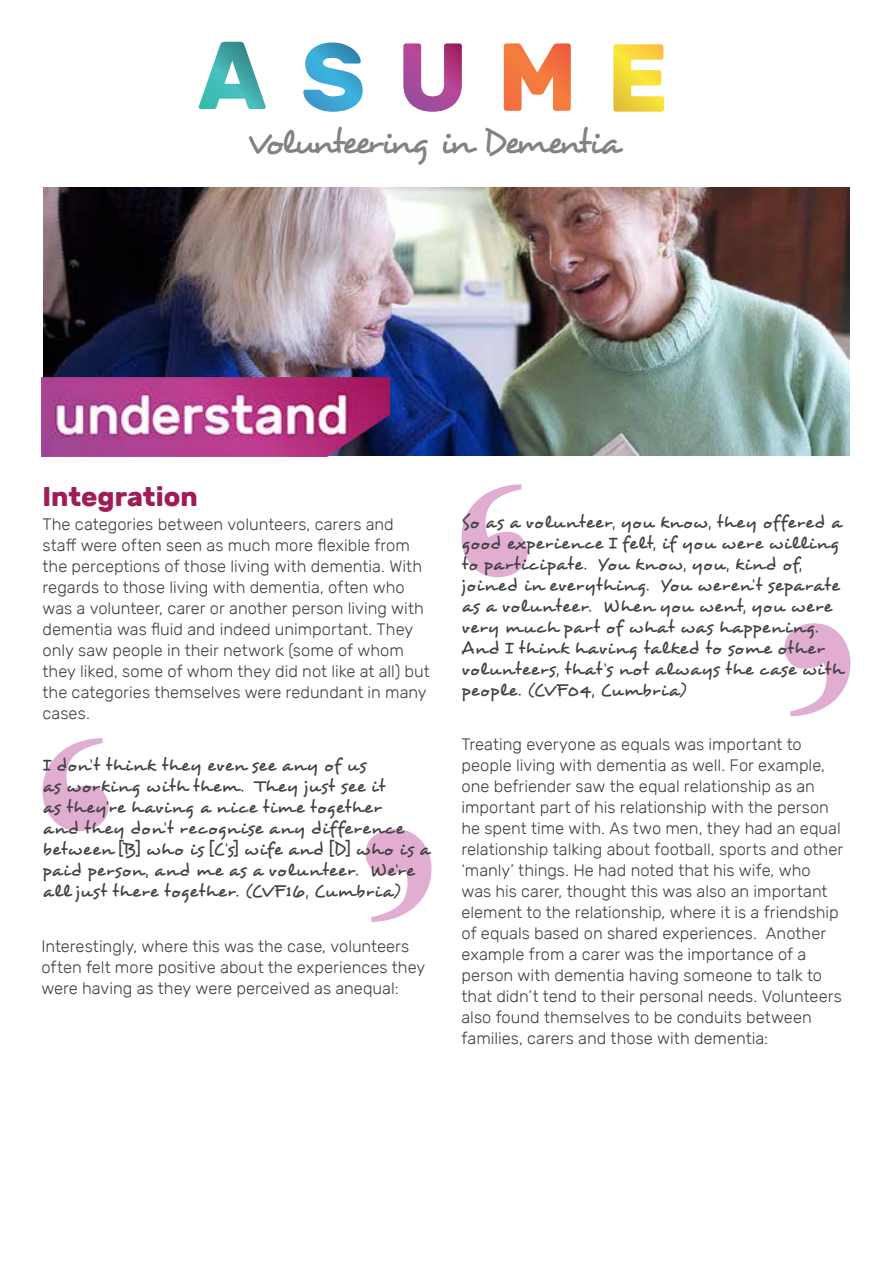
<style>
.page{position:relative;width:893px;height:1263px;background:#fff}
.page>*{position:absolute;margin:0;border:0;box-sizing:border-box;transform-origin:0 0}
.t1{font:34.8px "Desyrel";letter-spacing:-.095em;color:#808285}
.t2{font:700 27px "Rubik";color:#9d1d56}
.t3{font:18px/21px "Desyrel";letter-spacing:.035em;color:#414042}
.t4{font:300 16.5px/21px "Rubik";color:#414042}
</style>
<div class="page">
<svg style="left:199px;top:42px;width:67px;height:67px"></svg>
<svg style="left:303px;top:42px;width:60px;height:70px"></svg>
<svg style="left:403px;top:43px;width:59px;height:69px"></svg>
<svg style="left:504px;top:43px;width:67px;height:68px"></svg>
<svg style="left:613px;top:44px;width:51px;height:68px"></svg>
<svg style="left:43px;top:738px;width:65px;height:93px"></svg>
<svg style="left:365px;top:829px;width:66px;height:93px"></svg>
<svg style="left:461px;top:484px;width:66px;height:93px"></svg>
<svg style="left:784px;top:623px;width:66px;height:93px"></svg>
<img style="left:43px;top:187px;width:807px;height:268px">
<img style="left:41px;top:377px;width:381px;height:79px">
<h1 class="t1" style="left:248px;top:120px;width:375px">Volunteering in Dementia</h1>
<h2 class="t2" style="left:43px;top:480px;width:157px">Integration</h2>
<p class="t4" style="left:43px;top:514px;width:389px">The categories between volunteers, carers and staff were often seen as much more flexible from the perceptions of those living with dementia. With regards to those living with dementia, often who was a volunteer, carer or another person living with dementia was fluid and indeed unimportant. They only saw people in their network (some of whom they liked, some of whom they did not like at all) but the categories themselves were redundant in many cases.</p>
<p class="t3" style="left:43px;top:754px;width:389px">I don’t think they even see any of us<br>as working with them. They just see it<br>as they’re having a nice time together<br>and they don’t recognise any difference between [B] who is [C’s] wife and [D] who is a paid person, and me as a volunteer. We’re all just there together. (CVF16, Cumbria)</p>
<p class="t4" style="left:41px;top:936px;width:385px">Interestingly, where this was the case, volunteers often felt more positive about the experiences they were having as they were perceived as anequal:</p>
<p class="t3" style="left:461px;top:512px;width:383px">So as a volunteer, you know, they offered a good experience I felt, if you were willing to participate. You know, you, kind of, joined in everything. You weren’t separate as a volunteer. When you went, you were very much part of what was happening.<br>And I think having talked to some other volunteers, that’s not always the case with people. (CVF04, Cumbria)</p>
<p class="t4" style="left:461px;top:734px;width:383px">Treating everyone as equals was important to people living with dementia as well. For example, one befriender saw the equal relationship as an important part of his relationship with the person he spent time with. As two men, they had an equal relationship talking about football, sports and other ‘manly’ things. He had noted that his wife, who was his carer, thought this was also an important element to the relationship, where it is a friendship of equals based on shared experiences. Another example from a carer was the importance of a person with dementia having someone to talk to that didn’t tend to their personal needs. Volunteers also found themselves to be conduits between families, carers and those with dementia:</p>
</div>
